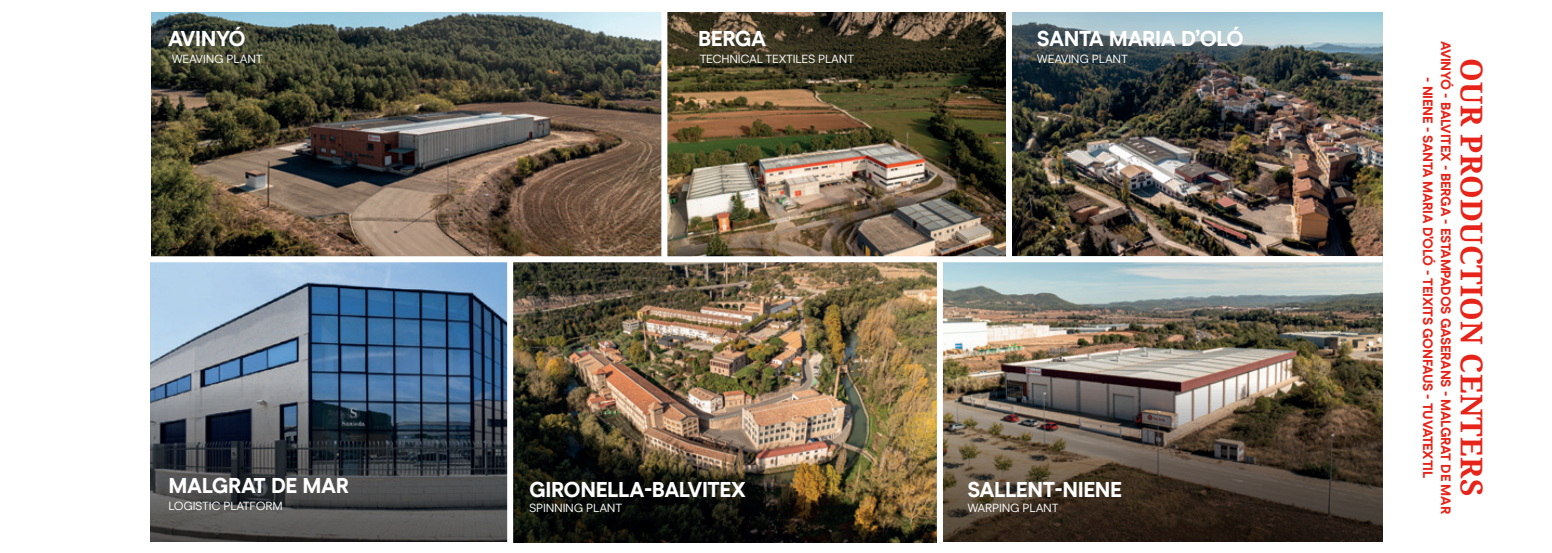
<style>
.page{position:relative;width:1552px;height:553px;background:#fff}
.page>*{position:absolute;margin:0;border:0;box-sizing:border-box;transform-origin:0 0}
.t1{font:700 30px "Noto Serif";letter-spacing:.01em;color:#e72419}
.t2{font:800 21.3px "Modern Era";letter-spacing:-.02em;color:#fff}
.t3{font:800 13.5px "Modern Era";letter-spacing:-.02em;color:#e72419}
.t4{font:12px "Modern Era";letter-spacing:-.02em;color:#fff}
</style>
<div class="page">
<img style="left:1012px;top:12px;width:370px;height:244px">
<img style="left:152px;top:12px;width:854px;height:244px">
<img style="left:513px;top:262px;width:424px;height:281px">
<svg style="left:150px;top:262px;width:357px;height:280px;background:#556779"></svg>
<img style="left:944px;top:262px;width:438px;height:279px">
<div style="left:661px;top:0;width:6px;height:261px;background:#fff"></div>
<h2 class="t2" style="left:168px;top:25px;width:79px">AVINYÓ</h2>
<h2 class="t2" style="left:698px;top:26px;width:69px">BERGA</h2>
<h2 class="t2" style="left:1037px;top:26px;width:208px">SANTA MARIA D’OLÓ</h2>
<p class="t4" style="left:172px;top:52px;width:92px">WEAVING PLANT</p>
<p class="t4" style="left:700px;top:52px;width:156px">TECHNICAL TEXTILES PLANT</p>
<p class="t4" style="left:1037px;top:52px;width:92px">WEAVING PLANT</p>
<h2 class="t2" style="left:168px;top:473px;width:182px">MALGRAT DE MAR</h2>
<p class="t4" style="left:168px;top:499px;width:116px">LOGISTIC PLATFORM</p>
<h2 class="t2" style="left:529px;top:476px;width:218px">GIRONELLA-BALVITEX</h2>
<h2 class="t2" style="left:967px;top:476px;width:156px">SALLENT-NIENE</h2>
<p class="t4" style="left:529px;top:501px;width:95px">SPINNING PLANT</p>
<p class="t4" style="left:967px;top:501px;width:93px">WARPING PLANT</p>
<p class="t3" style="left:1454px;top:41px;width:475px;rotate:90deg">AVINYÓ - BALVITEX - BERGA - ESTAMPADOS GASERANS - MALGRAT DE MAR</p>
<h1 class="t1" style="left:1493px;top:58px;width:440px;rotate:90deg">OUR PRODUCTION CENTERS</h1>
<p class="t3" style="left:1436px;top:77px;width:402px;rotate:90deg">- NIENE - SANTA MARIA D’OLÓ - TEIXITS GONFAUS - TUVATEXTIL</p>
</div>
